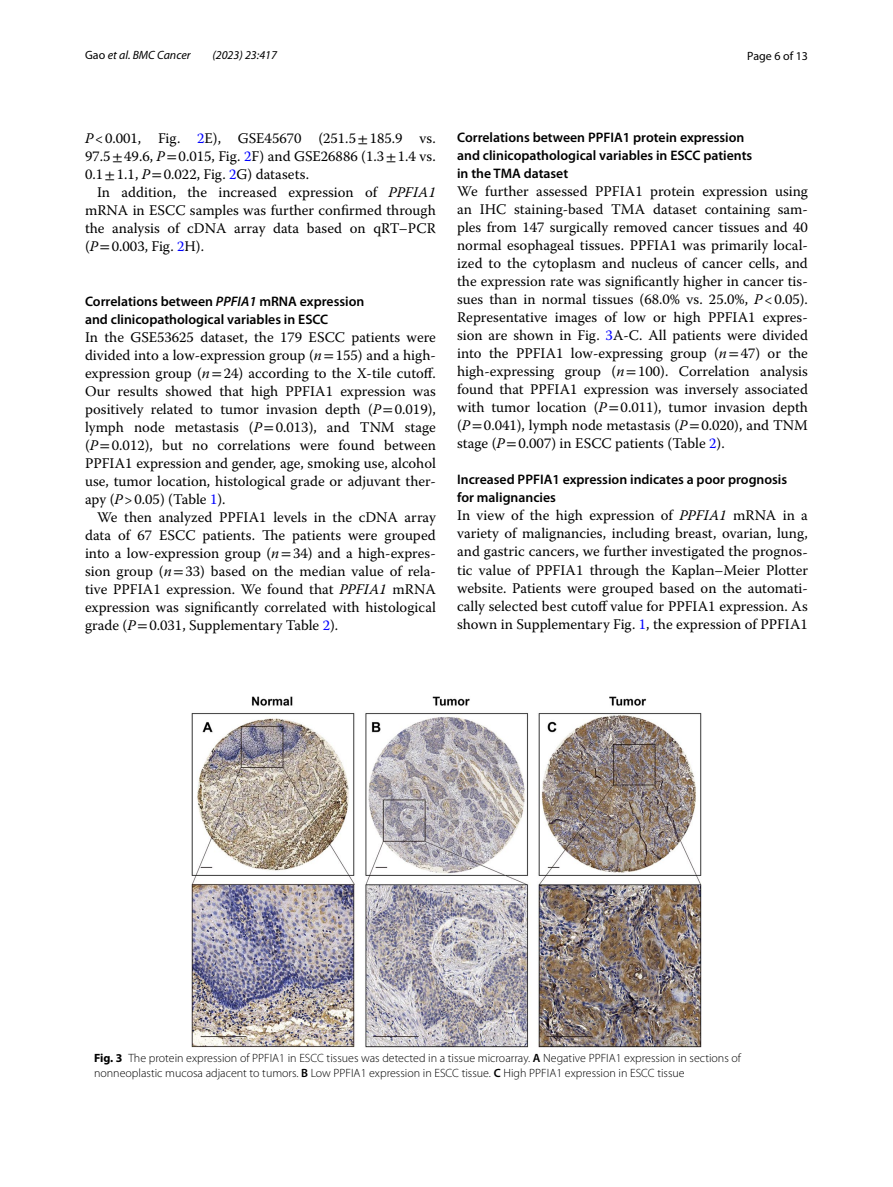
<style>
.page{position:relative;width:893px;height:1187px;background:#fff}
.page>*{position:absolute;margin:0;border:0;box-sizing:border-box;transform-origin:0 0}
.t1{font:14.7px/18px "Warnock Pro";color:#000;text-align:justify}
.t2{font:600 13.8px/18px "Myriad Pro";color:#000}
.t3{font:300 12px/15px "Myriad Pro";color:#000}
.t4{font:italic 12px "Myriad Pro";color:#000}
.t5{font:12px "Myriad Pro";color:#000}
.s1{font-style:normal}
.s2{font-style:italic}
.s3{color:#00f}
.s4{font-family:"STIX"}
.s5{font-weight:700}
.s6{font-weight:600}
</style>
<div class="page">
<img style="left:191px;top:696px;width:511px;height:351px">
<p class="t4" style="left:85px;top:48px;width:107px"><span class="s1">Gao</span> et al. BMC Cancer</p>
<p class="t4" style="left:212px;top:48px;width:66px">(2023) 23:417</p>
<p class="t5" style="left:747px;top:48px;width:62px">Page 6 of 13</p>
<p class="t1" style="left:85px;top:129px;width:352px"><span class="s2">P</span>&lt;0.001, Fig. <span class="s3">2</span>E), GSE45670 (251.5<span class="s4">±</span>185.9 vs.<br>97.5<span class="s4">±</span>49.6, <span class="s2">P</span><span class="s4">=</span>0.015, Fig. <span class="s3">2</span>F) and GSE26886 (1.3<span class="s4">±</span>1.4 vs.<br>0.1<span class="s4">±</span>1.1, <span class="s2">P</span><span class="s4">=</span>0.022, Fig. <span class="s3">2</span>G) datasets.</p>
<p class="t1" style="left:85px;top:183px;width:352px;text-indent:12px">In addition, the increased expression of <span class="s2">PPFIA1 </span>mRNA in ESCC samples was further confirmed through the analysis of cDNA array data based on qRT–PCR (<span class="s2">P</span><span class="s4">=</span>0.003, Fig. <span class="s3">2</span>H).</p>
<p class="t2" style="left:85px;top:291px;width:281px">Correlations between <span class="s2">PPFIA1</span> mRNA expression and clinicopathological variables in ESCC</p>
<p class="t1" style="left:85px;top:327px;width:352px">In the GSE53625 dataset, the 179 ESCC patients were divided into a low-expression group (<span class="s2">n</span><span class="s4">=</span>155) and a high&shy;expression group (<span class="s2">n</span><span class="s4">=</span>24) according to the X-tile cutoff.<br>Our results showed that high PPFIA1 expression was positively related to tumor invasion depth (<span class="s2">P</span><span class="s4">=</span>0.019), lymph node metastasis (<span class="s2">P</span><span class="s4">=</span>0.013), and TNM stage (<span class="s2">P</span><span class="s4">=</span>0.012), but no correlations were found between PPFIA1 expression and gender, age, smoking use, alcohol use, tumor location, histological grade or adjuvant ther&shy;apy (<span class="s2">P</span>&gt;0.05) (Table <span class="s3">1</span>).</p>
<p class="t1" style="left:85px;top:507px;width:352px;text-indent:12px">We then analyzed PPFIA1 levels in the cDNA array data of 67 ESCC patients. The patients were grouped into a low-expression group (<span class="s2">n</span><span class="s4">=</span>34) and a high-expres&shy;sion group (<span class="s2">n</span><span class="s4">=</span>33) based on the median value of rela&shy;tive PPFIA1 expression. We found that <span class="s2">PPFIA1</span> mRNA expression was significantly correlated with histological grade (<span class="s2">P</span><span class="s4">=</span>0.031, Supplementary Table <span class="s3">2</span>).</p>
<p class="t2" style="left:457px;top:128px;width:297px">Correlations between PPFIA1 protein expression and clinicopathological variables in ESCC patients in the TMA dataset</p>
<p class="t1" style="left:457px;top:182px;width:352px">We further assessed PPFIA1 protein expression using an IHC staining-based TMA dataset containing sam&shy;ples from 147 surgically removed cancer tissues and 40 normal esophageal tissues. PPFIA1 was primarily local&shy;ized to the cytoplasm and nucleus of cancer cells, and the expression rate was significantly higher in cancer tis&shy;sues than in normal tissues (68.0% vs. 25.0%, <span class="s2">P</span>&lt;0.05).<br>Representative images of low or high PPFIA1 expres&shy;sion are shown in Fig. <span class="s3">3</span>A-C. All patients were divided into the PPFIA1 low-expressing group (<span class="s2">n</span><span class="s4">=</span>47) or the high-expressing group (<span class="s2">n</span><span class="s4">=</span>100). Correlation analysis found that PPFIA1 expression was inversely associated with tumor location (<span class="s2">P</span><span class="s4">=</span>0.011), tumor invasion depth (<span class="s2">P</span><span class="s4">=</span>0.041), lymph node metastasis (<span class="s2">P</span><span class="s4">=</span>0.020), and TNM stage (<span class="s2">P</span><span class="s4">=</span>0.007) in ESCC patients (Table <span class="s3">2</span>).</p>
<p class="t2" style="left:457px;top:470px;width:332px">Increased PPFIA1 expression indicates a poor prognosis for malignancies</p>
<p class="t1" style="left:457px;top:506px;width:352px">In view of the high expression of <span class="s2">PPFIA1</span> mRNA in a variety of malignancies, including breast, ovarian, lung, and gastric cancers, we further investigated the prognos&shy;tic value of PPFIA1 through the Kaplan–Meier Plotter website. Patients were grouped based on the automati&shy;cally selected best cutoff value for PPFIA1 expression. As shown in Supplementary Fig. <span class="s3">1</span>, the expression of PPFIA1</p>
<p class="t3" style="left:94px;top:1050px;width:648px"><span class="s5">Fig. 3</span> The protein expression of PPFIA1 in ESCC tissues was detected in a tissue microarray. <span class="s6">A</span> Negative PPFIA1 expression in sections of nonneoplastic mucosa adjacent to tumors. <span class="s6">B</span> Low PPFIA1 expression in ESCC tissue. <span class="s6">C</span> High PPFIA1 expression in ESCC tissue</p>
</div>
